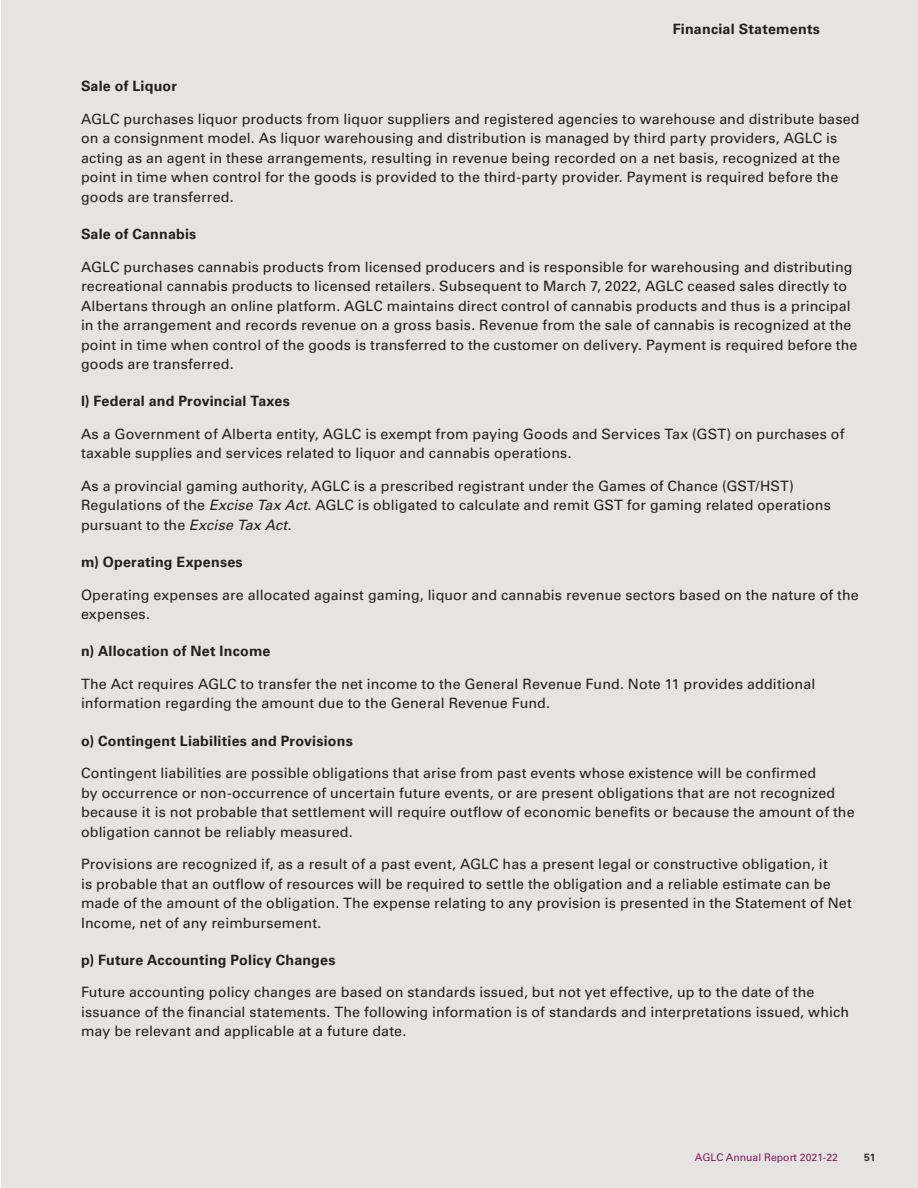
<style>
.page{position:relative;width:918px;height:1188px;background:#fff}
.page>*{position:absolute;margin:0;border:0;box-sizing:border-box;transform-origin:0 0}
.pg_51_Table_Body_-_l{font:14.25px/19.5px "Univers LT Std";letter-spacing:.01em;color:#231f20}
.Table_Body{font:14.25px/19.5px "Univers LT Std";letter-spacing:.01em;color:#231f20}
.Table_Body-2{font:700 14.25px "Univers LT Std";letter-spacing:.015em;color:#231f20}
.Table_bullets{font:700 14.25px "Univers LT Std";letter-spacing:.015em;color:#231f20}
.t1{font:10.5px "Univers LT Std";color:#811c59}
.t2{font:700 10.5px "Univers LT Std";color:#323332}
.s1{font-style:italic}
</style>
<div class="page">
<div style="left:2px;top:0;width:916px;height:1188px;background:#e6e4e3"></div>
<p class="Table_bullets" style="left:673px;top:21px;width:149px">Financial Statements</p>
<p class="Table_Body-2" style="left:81px;top:78px;width:97px">Sale of Liquor</p>
<p class="pg_51_Table_Body_-_l" style="left:81px;top:109px;width:780px">AGLC purchases liquor products from liquor suppliers and registered agencies to warehouse and distribute based on a consignment model. As liquor warehousing and distribution is managed by third party providers, AGLC is acting as an agent in these arrangements, resulting in revenue being recorded on a net basis, recognized at the point in time when control for the goods is provided to the third-party provider. Payment is required before the goods are transferred.</p>
<p class="Table_Body-2" style="left:81px;top:226px;width:117px">Sale of Cannabis</p>
<p class="pg_51_Table_Body_-_l" style="left:81px;top:257px;width:778px">AGLC purchases cannabis products from licensed producers and is responsible for warehousing and distributing recreational cannabis products to licensed retailers. Subsequent to March 7, 2022, AGLC ceased sales directly to Albertans through an online platform. AGLC maintains direct control of cannabis products and thus is a principal in the arrangement and records revenue on a gross basis. Revenue from the sale of cannabis is recognized at the point in time when control of the goods is transferred to the customer on delivery. Payment is required before the goods are transferred.</p>
<p class="Table_Body-2" style="left:81px;top:393px;width:210px">l) Federal and Provincial Taxes</p>
<p class="Table_Body" style="left:81px;top:424px;width:765px">As a Government of Alberta entity, AGLC is exempt from paying Goods and Services Tax (GST) on purchases of taxable supplies and services related to liquor and cannabis operations.</p>
<p class="pg_51_Table_Body_-_l" style="left:81px;top:476px;width:751px">As a provincial gaming authority, AGLC is a prescribed registrant under the Games of Chance (GST/HST)<br>Regulations of the <span class="s1">Excise Tax Act</span>. AGLC is obligated to calculate and remit GST for gaming related operations pursuant to the <span class="s1">Excise Tax Act</span>.</p>
<p class="Table_Body-2" style="left:81px;top:554px;width:163px">m) Operating Expenses</p>
<p class="pg_51_Table_Body_-_l" style="left:81px;top:585px;width:779px">Operating expenses are allocated against gaming, liquor and cannabis revenue sectors based on the nature of the expenses.</p>
<p class="Table_Body-2" style="left:81px;top:643px;width:191px">n) Allocation of Net Income</p>
<p class="pg_51_Table_Body_-_l" style="left:81px;top:674px;width:736px">The Act requires AGLC to transfer the net income to the General Revenue Fund. Note 11 provides additional information regarding the amount due to the General Revenue Fund.</p>
<p class="Table_Body-2" style="left:81px;top:732px;width:273px">o) Contingent Liabilities and Provisions</p>
<p class="Table_Body" style="left:81px;top:763px;width:775px">Contingent liabilities are possible obligations that arise from past events whose existence will be confirmed<br>by occurrence or non-occurrence of uncertain future events, or are present obligations that are not recognized because it is not probable that settlement will require outflow of economic benefits or because the amount of the obligation cannot be reliably measured.</p>
<p class="pg_51_Table_Body_-_l" style="left:81px;top:854px;width:772px">Provisions are recognized if, as a result of a past event, AGLC has a present legal or constructive obligation, it<br>is probable that an outflow of resources will be required to settle the obligation and a reliable estimate can be made of the amount of the obligation. The expense relating to any provision is presented in the Statement of Net Income, net of any reimbursement.</p>
<p class="Table_Body-2" style="left:81px;top:951px;width:256px">p) Future Accounting Policy Changes</p>
<p class="Table_Body" style="left:81px;top:983px;width:770px">Future accounting policy changes are based on standards issued, but not yet effective, up to the date of the issuance of the financial statements. The following information is of standards and interpretations issued, which may be relevant and applicable at a future date.</p>
<p class="t1" style="left:695px;top:1151px;width:145px">AGLC Annual Report 2021-22</p>
<p class="t2" style="left:864px;top:1151px;width:13px">51</p>
</div>
